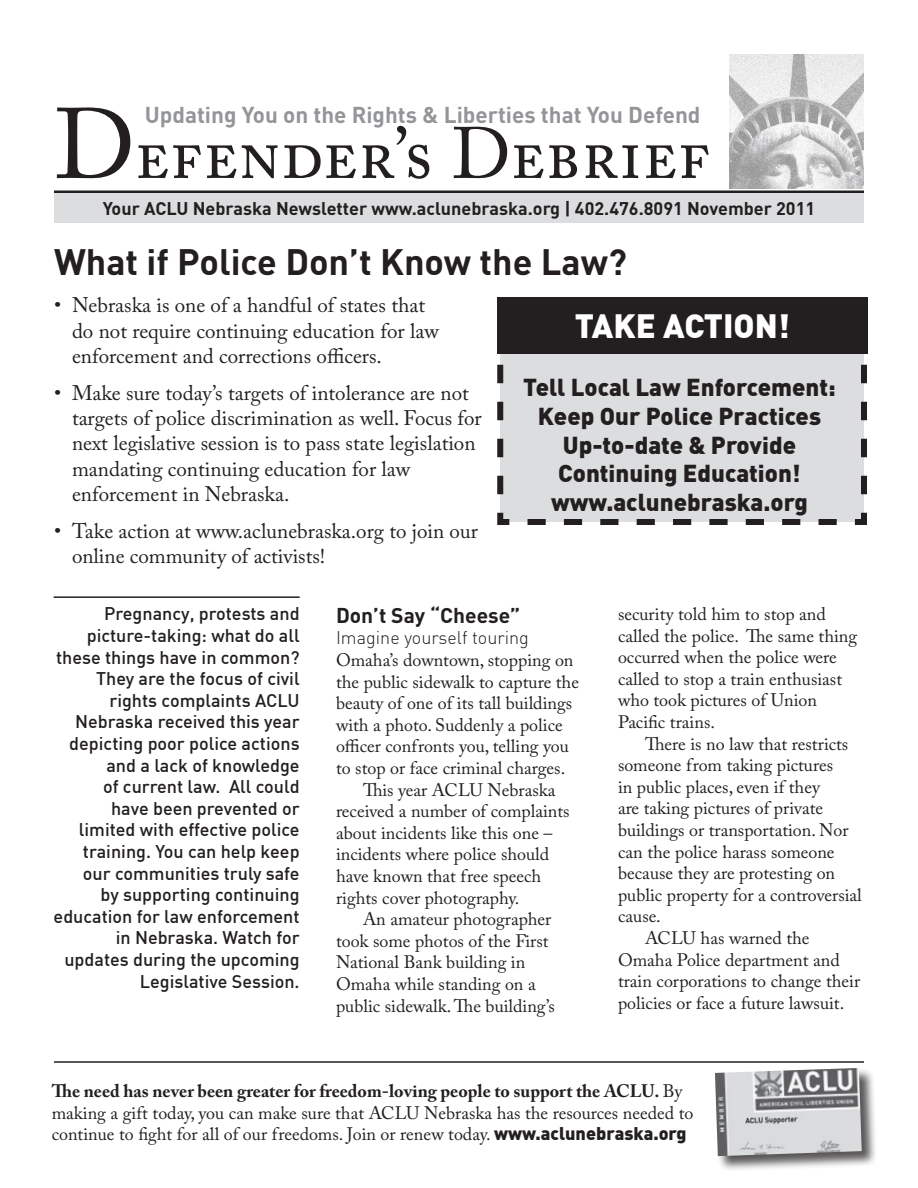
<style>
.page{position:relative;width:918px;height:1188px;background:#fff}
.page>*{position:absolute;margin:0;border:0;box-sizing:border-box;transform-origin:0 0}
.t1{font:72px "Adobe Caslon Pro";color:#231f20}
.Article_Headline{font:700 36px "DIN";color:#231f20}
.t2{font:900 33px "DIN";color:#fff}
.t3{font:900 24px/28.8px "DIN";color:#231f20;text-align:center}
.t4{font:700 22.5px "DIN";color:#939598}
.Article_Intro_Bullet{font:21px/25.2px "Adobe Caslon Pro";color:#231f20}
.Article_Headline-2{font:700 21px "DIN";color:#231f20}
.Body_Copy{font:18px/21.6px "Adobe Caslon Pro";color:#231f20}
.Body_Copy-2{font:500 18px/21.6px "DIN";color:#231f20;text-align:right}
.Body_First_Line{font:18px/21.6px "Adobe Caslon Pro";color:#231f20}
.t5{font:700 18px "DIN";color:#231f20}
.s1{font-size:99px}
.s2{font-family:"DIN";font-weight:300}
.s3{font-weight:700}
.s4{font-family:"DIN";font-weight:900}
</style>
<div class="page">
<img style="left:729px;top:54px;width:135px;height:135px">
<svg style="left:54px;top:190px;width:810px;height:4px"></svg>
<div style="left:54px;top:194px;width:810px;height:29px;background:#dcdddf"></div>
<div style="left:715px;top:1068px;width:162px;height:103px;background:#231f20;opacity:.75"></div>
<img style="left:715px;top:1068px;width:147px;height:88px">
<hr style="left:54px;top:1061px;width:810px;height:2px;background:#231f20">
<hr style="left:54px;top:596px;width:246px;height:2px;background:#231f20">
<div style="left:497px;top:297px;width:371px;height:228px;background:#dcdddf"></div>
<div style="left:497px;top:297px;width:370px;height:56px;background:#231f20"></div>
<p class="t4" style="left:145px;top:100px;width:557px">Updating You on the Rights &amp; Liberties that You Defend</p>
<p class="t1" style="left:54px;top:111px;width:658px"><span class="s1">D</span>efender’s Debrief</p>
<p class="t5" style="left:103px;top:197px;width:714px">Your ACLU Nebraska Newsletter www.aclunebraska.org | 402.476.8091 November 2011</p>
<p class="Article_Headline" style="left:54px;top:238px;width:574px">What if Police Don’t Know the Law?</p>
<p class="Article_Intro_Bullet" style="left:72px;top:293px;width:368px;text-indent:-18px">• Nebraska is one of a handful of states that do not require continuing education for law enforcement and corrections officers.</p>
<p class="Article_Intro_Bullet" style="left:72px;top:380px;width:411px;text-indent:-18px">• Make sure today’s targets of intolerance are not targets of police discrimination as well. Focus for next legislative session is to pass state legislation mandating continuing education for law enforcement in Nebraska.</p>
<p class="Article_Intro_Bullet" style="left:72px;top:518px;width:407px;text-indent:-18px">• Take action at www.aclunebraska.org to join our online community of activists!</p>
<p class="Body_Copy-2" style="left:54px;top:603px;width:248px">Pregnancy, protests and picture-taking: what do all these things have in common?<br>They are the focus of civil rights complaints ACLU<br>Nebraska received this year depicting poor police actions and a lack of knowledge<br>of current law. All could<br>have been prevented or limited with effective police training. You can help keep our communities truly safe<br>by supporting continuing education for law enforcement in Nebraska. Watch for updates during the upcoming<br>Legislative Session.</p>
<p class="t2" style="left:575px;top:304px;width:217px">TAKE ACTION!</p>
<p class="t3" style="left:523px;top:372px;width:314px">Tell Local Law Enforcement:<br>Keep Our Police Practices<br>Up-to-date &amp; Provide<br>Continuing Education!</p>
<p class="t3" style="left:551px;top:487px;width:258px">www.aclunebraska.org</p>
<p class="Article_Headline-2" style="left:336px;top:601px;width:186px">Don’t Say “Cheese”</p>
<p class="Body_First_Line" style="left:336px;top:627px;width:245px"><span class="s2">Imagine yourself touring<br></span>Omaha’s downtown, stopping on the public sidewalk to capture the beauty of one of its tall buildings with a photo. Suddenly a police officer confronts you, telling you to stop or face criminal charges.</p>
<p class="Body_Copy" style="left:336px;top:778px;width:235px;text-indent:27px">This year ACLU Nebraska received a number of complaints about incidents like this one – incidents where police should have known that free speech rights cover photography.</p>
<p class="Body_Copy" style="left:336px;top:908px;width:220px;text-indent:27px">An amateur photographer took some photos of the First<br>National Bank building in<br>Omaha while standing on a public sidewalk. The building’s</p>
<p class="Body_Copy" style="left:618px;top:603px;width:241px">security told him to stop and called the police. The same thing occurred when the police were called to stop a train enthusiast who took pictures of Union<br>Pacific trains.</p>
<p class="Body_Copy" style="left:618px;top:733px;width:245px;text-indent:27px">There is no law that restricts someone from taking pictures<br>in public places, even if they<br>are taking pictures of private buildings or transportation. Nor can the police harass someone because they are protesting on public property for a controversial cause.</p>
<p class="Body_Copy" style="left:618px;top:927px;width:244px;text-indent:27px">ACLU has warned the<br>Omaha Police department and train corporations to change their policies or face a future lawsuit.</p>
<p class="Body_Copy" style="left:52px;top:1080px;width:643px"><span class="s3">The need has never been greater for freedom-loving people to support the ACLU.</span> By making a gift today, you can make sure that ACLU Nebraska has the resources needed to continue to fight for all of our freedoms. Join or renew today. <span class="s4">www.aclunebraska.org</span></p>
</div>
